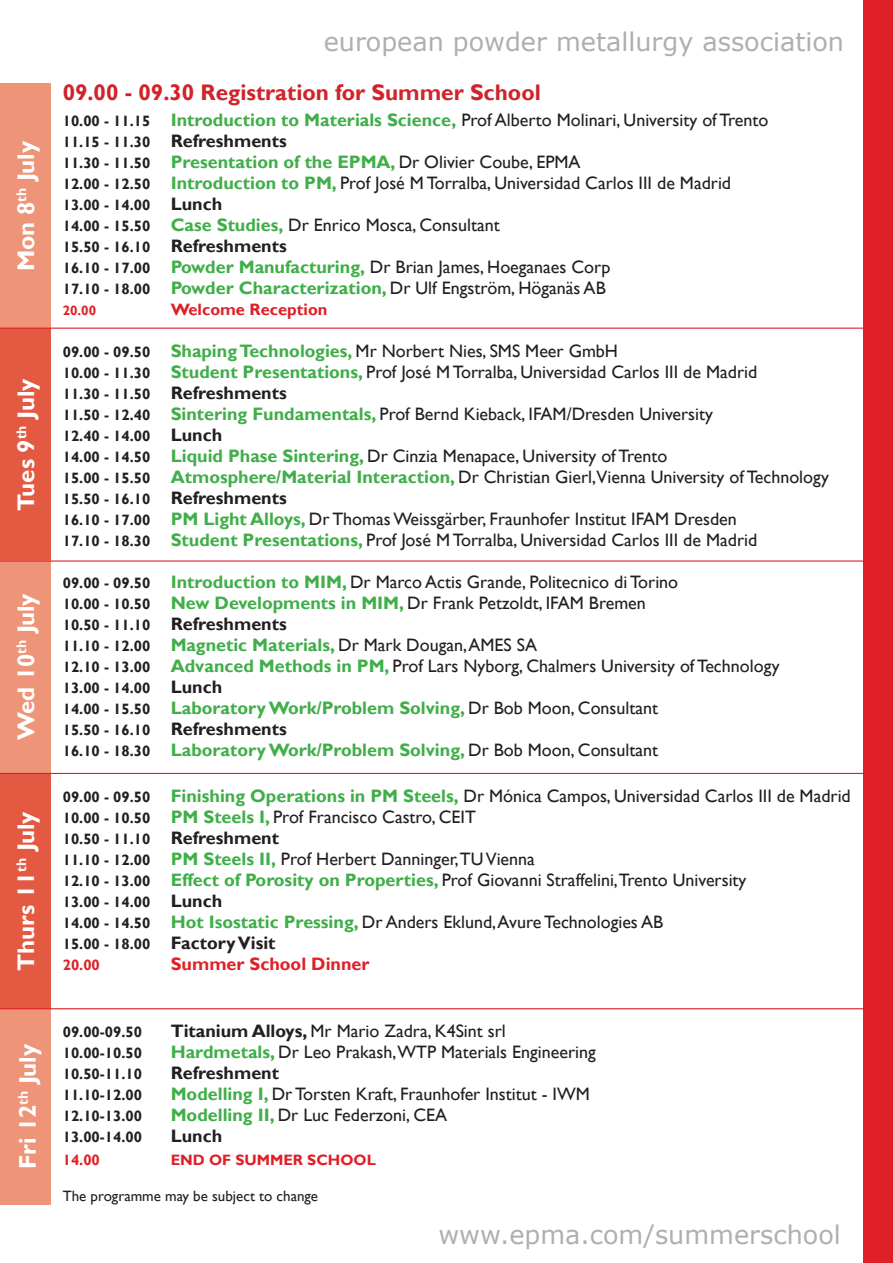
<style>
.page{position:relative;width:893px;height:1263px;background:#fff}
.page>*{position:absolute;margin:0;border:0;box-sizing:border-box;transform-origin:0 0}
.t1{font:25.5px "MS Reference Sans Serif";color:#aeafb3}
.t2{font:700 24px "Gill Sans";color:#fff}
.t3{font:700 22.5px "Gill Sans";color:#d1232a}
.t4{font:18px "Gill Sans";color:#231f20}
.t5{font:700 18px "Gill Sans";color:#40ae49}
.t6{font:700 18px "Gill Sans";color:#231f20}
.t7{font:700 18px "Gill Sans";color:#df2027}
.t8{font:700 16.5px "Gill Sans";color:#df2027}
.t9{font:700 15px "Gill Sans";color:#231f20}
.t10{font:15px "Gill Sans";color:#231f20}
.t11{font:700 15px "Gill Sans";color:#df2027}
.t12{font:700 13.5px "Gill Sans";color:#df2027}
.s1{font-weight:700;font-size:15px}
.s2{font-weight:700;color:#40ae49}
.s3{font-size:15px}
.s4{font-size:15px;color:#231f20}
.s5{font-weight:400;color:#231f20}
.s6{font-size:18px}
.s7{font-weight:700}
</style>
<div class="page">
<div style="left:0;top:328px;width:50px;height:233px;background:#e45941"></div>
<div style="left:0;top:774px;width:50px;height:235px;background:#e45941"></div>
<div style="left:0;top:83px;width:50px;height:244px;background:#ed9479"></div>
<div style="left:0;top:560px;width:50px;height:214px;background:#ed9479"></div>
<div style="left:0;top:1009px;width:50px;height:195px;background:#ed9479"></div>
<div style="left:863px;top:0;width:30px;height:1263px;background:#df2027"></div>
<hr style="left:0;top:328px;width:868px;height:1px;background:#df2027">
<hr style="left:0;top:560px;width:868px;height:2px;background:#df2027">
<hr style="left:0;top:773px;width:868px;height:1px;background:#df2027">
<hr style="left:0;top:1008px;width:868px;height:1px;background:#df2027">
<p class="t2" style="left:12px;top:271px;width:131px;rotate:-90deg">Mon 8<sup>th</sup> July</p>
<p class="t2" style="left:12px;top:511px;width:133px;rotate:-90deg">Tues 9<sup>th</sup> July</p>
<p class="t2" style="left:12px;top:740px;width:148px;rotate:-90deg">Wed 10<sup>th</sup> July</p>
<p class="t2" style="left:12px;top:971px;width:161px;rotate:-90deg">Thurs 11<sup>th</sup> July</p>
<p class="t2" style="left:13px;top:1169px;width:126px;rotate:-90deg">Fri 12<sup>th</sup> July</p>
<p class="t1" style="left:324px;top:26px;width:522px">european powder metallurgy association</p>
<p class="t3" style="left:63px;top:79px;width:480px">09.00 - 09.30 Registration for Summer School</p>
<p class="t4" style="left:63px;top:109px;width:707px"><span class="s1">10.00 - 11.15</span> <span class="s2">Introduction to Materials Science,</span> Prof Alberto Molinari, University of Trento</p>
<p class="t6" style="left:63px;top:130px;width:226px"><span class="s3">11.15 - 11.30</span> Refreshments</p>
<p class="t5" style="left:63px;top:151px;width:519px"><span class="s4">11.30 - 11.50</span> Presentation of the EPMA, <span class="s5">Dr Olivier Coube, EPMA</span></p>
<p class="t4" style="left:63px;top:172px;width:670px"><span class="s1">12.00 - 12.50</span> <span class="s2">Introduction to PM,</span> Prof José M Torralba, Universidad Carlos III de Madrid</p>
<p class="t9" style="left:63px;top:196px;width:161px">13.00 - 14.00 <span class="s6">Lunch</span></p>
<p class="t4" style="left:63px;top:214px;width:438px"><span class="s1">14.00 - 15.50</span> <span class="s2">Case Studies,</span> Dr Enrico Mosca, Consultant</p>
<p class="t6" style="left:63px;top:235px;width:226px"><span class="s3">15.50 - 16.10</span> Refreshments</p>
<p class="t4" style="left:63px;top:256px;width:549px"><span class="s1">16.10 - 17.00</span> <span class="s2">Powder Manufacturing,</span> Dr Brian James, Hoeganaes Corp</p>
<p class="t5" style="left:63px;top:277px;width:545px"><span class="s4">17.10 - 18.00</span> Powder Characterization, <span class="s5">Dr Ulf Engström, Höganäs AB</span></p>
<p class="t12" style="left:63px;top:302px;width:35px">20.00</p>
<p class="t8" style="left:171px;top:299px;width:158px">Welcome Reception</p>
<p class="t4" style="left:63px;top:340px;width:557px"><span class="s1">09.00 - 09.50</span> <span class="s2">Shaping Technologies,</span> Mr Norbert Nies, SMS Meer GmbH</p>
<p class="t4" style="left:63px;top:361px;width:696px"><span class="s1">10.00 - 11.30</span> <span class="s2">Student Presentations,</span> Prof José M Torralba, Universidad Carlos III de Madrid</p>
<p class="t6" style="left:63px;top:382px;width:226px"><span class="s3">11.30 - 11.50</span> Refreshments</p>
<p class="t4" style="left:63px;top:403px;width:652px"><span class="s1">11.50 - 12.40</span> <span class="s2">Sintering Fundamentals,</span> Prof Bernd Kieback, IFAM/Dresden University</p>
<p class="t9" style="left:63px;top:427px;width:161px">12.40 - 14.00 <span class="s6">Lunch</span></p>
<p class="t4" style="left:63px;top:445px;width:606px"><span class="s1">14.00 - 14.50</span> <span class="s2">Liquid Phase Sintering,</span> Dr Cinzia Menapace, University of Trento</p>
<p class="t4" style="left:63px;top:466px;width:768px"><span class="s1">15.00 - 15.50</span> <span class="s2">Atmosphere/Material Interaction,</span> Dr Christian Gierl,Vienna University of Technology</p>
<p class="t6" style="left:63px;top:487px;width:226px"><span class="s3">15.50 - 16.10</span> Refreshments</p>
<p class="t4" style="left:63px;top:508px;width:676px"><span class="s1">16.10 - 17.00</span> <span class="s2">PM Light Alloys,</span> Dr Thomas Weissgärber, Fraunhofer Institut IFAM Dresden</p>
<p class="t4" style="left:63px;top:529px;width:696px"><span class="s1">17.10 - 18.30</span> <span class="s2">Student Presentations,</span> Prof José M Torralba, Universidad Carlos III de Madrid</p>
<p class="t4" style="left:63px;top:571px;width:617px"><span class="s1">09.00 - 09.50</span> <span class="s2">Introduction to MIM,</span> Dr Marco Actis Grande, Politecnico di Torino</p>
<p class="t4" style="left:63px;top:592px;width:585px"><span class="s1">10.00 - 10.50</span> <span class="s2">New Developments in MIM,</span> Dr Frank Petzoldt, IFAM Bremen</p>
<p class="t6" style="left:63px;top:613px;width:226px"><span class="s3">10.50 - 11.10</span> Refreshments</p>
<p class="t4" style="left:63px;top:634px;width:476px"><span class="s1">11.10 - 12.00</span> <span class="s2">Magnetic Materials,</span> Dr Mark Dougan, AMES SA</p>
<p class="t4" style="left:63px;top:655px;width:718px"><span class="s1">12.10 - 13.00</span> <span class="s2">Advanced Methods in PM,</span> Prof Lars Nyborg, Chalmers University of Technology</p>
<p class="t9" style="left:63px;top:679px;width:161px">13.00 - 14.00 <span class="s6">Lunch</span></p>
<p class="t5" style="left:63px;top:697px;width:597px"><span class="s4">14.00 - 15.50</span> Laboratory Work/Problem Solving, <span class="s5">Dr Bob Moon, Consultant</span></p>
<p class="t6" style="left:63px;top:718px;width:226px"><span class="s3">15.50 - 16.10</span> Refreshments</p>
<p class="t5" style="left:63px;top:739px;width:597px"><span class="s4">16.10 - 18.30</span> Laboratory Work/Problem Solving, <span class="s5">Dr Bob Moon, Consultant</span></p>
<p class="t4" style="left:63px;top:785px;width:790px"><span class="s1">09.00 - 09.50</span> <span class="s2">Finishing Operations in PM Steels,</span> Dr Mónica Campos, Universidad Carlos III de Madrid</p>
<p class="t4" style="left:63px;top:806px;width:415px"><span class="s1">10.00 - 10.50</span> <span class="s2">PM Steels I,</span> Prof Francisco Castro, CEIT</p>
<p class="t9" style="left:63px;top:830px;width:218px">10.50 - 11.10 <span class="s6">Refreshment</span></p>
<p class="t4" style="left:63px;top:848px;width:474px"><span class="s1">11.10 - 12.00</span> <span class="s2">PM Steels II,</span> Prof Herbert Danninger,TU Vienna</p>
<p class="t4" style="left:63px;top:869px;width:685px"><span class="s1">12.10 - 13.00</span> <span class="s2">Effect of Porosity on Properties,</span> Prof Giovanni Straffelini,Trento University</p>
<p class="t9" style="left:63px;top:893px;width:161px">13.00 - 14.00 <span class="s6">Lunch</span></p>
<p class="t4" style="left:63px;top:911px;width:602px"><span class="s1">14.00 - 14.50</span> <span class="s2">Hot Isostatic Pressing,</span> Dr Anders Eklund, Avure Technologies AB</p>
<p class="t6" style="left:63px;top:932px;width:214px"><span class="s3">15.00 - 18.00</span> Factory Visit</p>
<p class="t11" style="left:63px;top:956px;width:39px">20.00</p>
<p class="t7" style="left:171px;top:953px;width:200px">Summer School Dinner</p>
<p class="t9" style="left:63px;top:1023px;width:81px">09.00-09.50</p>
<p class="t4" style="left:171px;top:1021px;width:337px"><span class="s7">Titanium Alloys,</span> Mr Mario Zadra, K4Sint srl</p>
<p class="t9" style="left:63px;top:1044px;width:81px">10.00-10.50</p>
<p class="t4" style="left:171px;top:1042px;width:427px"><span class="s2">Hardmetals,</span> Dr Leo Prakash,WTP Materials Engineering</p>
<p class="t9" style="left:63px;top:1065px;width:81px">10.50-11.10</p>
<p class="t6" style="left:171px;top:1062px;width:110px">Refreshment</p>
<p class="t9" style="left:63px;top:1086px;width:81px">11.10-12.00</p>
<p class="t4" style="left:171px;top:1084px;width:421px"><span class="s2">Modelling I,</span> Dr Torsten Kraft, Fraunhofer Institut - IWM</p>
<p class="t9" style="left:63px;top:1107px;width:81px">12.10-13.00</p>
<p class="t4" style="left:171px;top:1105px;width:278px"><span class="s2">Modelling II,</span> Dr Luc Federzoni, CEA</p>
<p class="t9" style="left:63px;top:1128px;width:81px">13.00-14.00</p>
<p class="t6" style="left:171px;top:1125px;width:53px">Lunch</p>
<p class="t11" style="left:63px;top:1151px;width:39px">14.00</p>
<p class="t11" style="left:171px;top:1151px;width:207px">END OF SUMMER SCHOOL</p>
<p class="t10" style="left:63px;top:1188px;width:257px">The programme may be subject to change</p>
<p class="t1" style="left:438px;top:1218px;width:404px">www.epma.com/summerschool</p>
</div>
